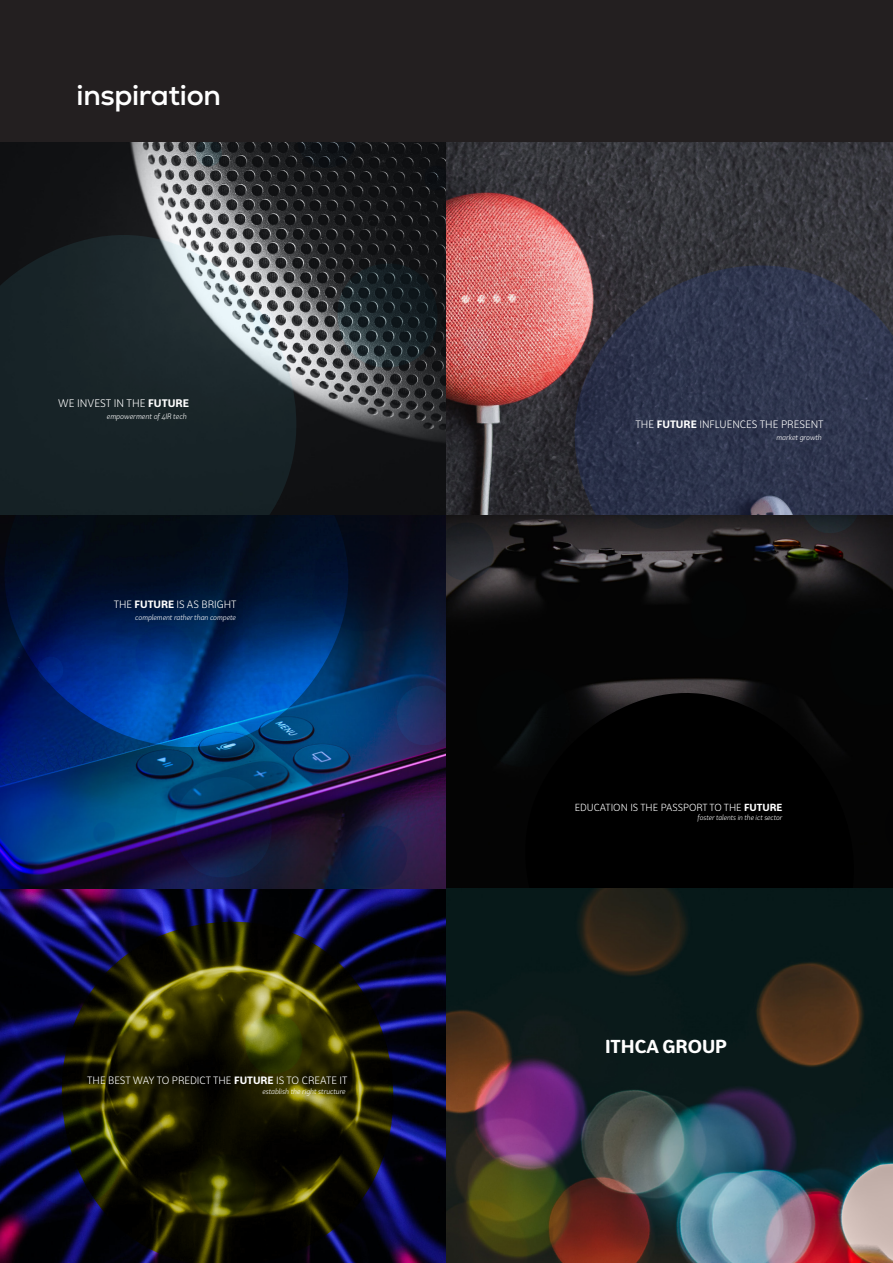
<style>
.page{position:relative;width:893px;height:1263px;background:#fff}
.page>*{position:absolute;margin:0;border:0;box-sizing:border-box;transform-origin:0 0}
.t1{font:700 28.5px "Nexa";letter-spacing:-.01em;color:#fff}
.t2{font:700 18.15px "Bw Surco";color:#fff}
.t3{font:10.65px "Bw Surco";color:#fff}
.t4{font:10.5px "Bw Surco";color:#fff}
.t5{font:10.35px "Bw Surco";color:#fff}
.t6{font:10.05px "Bw Surco";color:#fff}
.t7{font:italic 7.65px "Bw Surco";color:#fff}
.t8{font:italic 7.5px "Bw Surco";color:#fff}
.t9{font:italic 7.35px "Bw Surco";color:#fff}
.t10{font:italic 7.2px "Bw Surco";color:#fff}
.s1{font-weight:700}
</style>
<div class="page">
<div style="left:0;top:0;width:893px;height:142px;background:#231f20"></div>
<img style="left:0;top:142px;width:893px;height:1121px">
<svg style="left:0;top:191px;width:342px;height:325px;background:#313a3d"></svg>
<svg style="left:283px;top:142px;width:87px;height:32px;background:#17191c"></svg>
<svg style="left:314px;top:254px;width:132px;height:123px;background:#2e3438"></svg>
<svg style="left:248px;top:308px;width:32px;height:27px"></svg>
<svg style="left:419px;top:163px;width:27px;height:30px"></svg>
<svg style="left:196px;top:142px;width:32px;height:27px"></svg>
<svg style="left:0;top:516px;width:416px;height:299px;background:#04285c"></svg>
<svg style="left:338px;top:823px;width:72px;height:66px;background:#161f46"></svg>
<svg style="left:383px;top:680px;width:63px;height:71px;background:#1c2f67"></svg>
<svg style="left:122px;top:619px;width:84px;height:71px;background:#003683"></svg>
<svg style="left:291px;top:521px;width:142px;height:120px;background:#04122a"></svg>
<svg style="left:88px;top:820px;width:32px;height:26px"></svg>
<svg style="left:254px;top:680px;width:33px;height:28px"></svg>
<svg style="left:172px;top:518px;width:35px;height:29px"></svg>
<svg style="left:38px;top:654px;width:31px;height:31px"></svg>
<svg style="left:59px;top:919px;width:337px;height:344px;background:#1e1d0f"></svg>
<svg style="left:432px;top:1232px;width:14px;height:31px"></svg>
<svg style="left:187px;top:1151px;width:71px;height:67px;background:#2a2a03"></svg>
<svg style="left:232px;top:1008px;width:84px;height:71px;background:#484a0a"></svg>
<svg style="left:0;top:948px;width:55px;height:71px;background:#01020b"></svg>
<svg style="left:345px;top:896px;width:88px;height:74px;background:#060729"></svg>
<svg style="left:140px;top:767px;width:154px;height:202px;background:#122143"></svg>
<svg style="left:1px;top:1096px;width:142px;height:119px;background:#13141e"></svg>
<svg style="left:366px;top:1032px;width:80px;height:120px;background:#0b0c23"></svg>
<svg style="left:102px;top:1008px;width:34px;height:29px"></svg>
<svg style="left:307px;top:1117px;width:36px;height:30px"></svg>
<svg style="left:348px;top:1256px;width:34px;height:7px"></svg>
<svg style="left:531px;top:221px;width:362px;height:295px;background:#3f3c4d"></svg>
<svg style="left:457px;top:325px;width:31px;height:31px"></svg>
<div style="left:468px;top:637px;width:425px;height:252px;background:#000"></div>
<div style="left:638px;top:866px;width:83px;height:23px;background:#000"></div>
<svg style="left:872px;top:792px;width:21px;height:71px"></svg>
<div style="left:634px;top:714px;width:69px;height:64px;background:#000"></div>
<div style="left:678px;top:576px;width:81px;height:68px;background:#040505"></div>
<svg style="left:446px;top:517px;width:61px;height:69px;background:#2a292c"></svg>
<svg style="left:788px;top:516px;width:85px;height:23px;background:#222326"></svg>
<svg style="left:589px;top:516px;width:137px;height:22px;background:#292628"></svg>
<div style="left:455px;top:660px;width:137px;height:116px;background:#040505"></div>
<div style="left:808px;top:599px;width:85px;height:115px;background:#030505"></div>
<svg style="left:552px;top:576px;width:33px;height:27px"></svg>
<svg style="left:751px;top:681px;width:34px;height:29px"></svg>
<svg style="left:790px;top:816px;width:33px;height:40px"></svg>
<svg style="left:595px;top:840px;width:33px;height:28px"></svg>
<p class="t1" style="left:77px;top:77px;width:146px">inspiration</p>
<p class="t3" style="left:58px;top:396px;width:132px">WE INVEST IN THE <span class="s1">FUTURE</span></p>
<p class="t7" style="left:107px;top:411px;width:81px">empowerment of 4IR tech</p>
<p class="t5" style="left:114px;top:597px;width:124px">THE <span class="s1">FUTURE</span> IS AS BRIGHT</p>
<p class="t9" style="left:135px;top:612px;width:102px">complement rather than compete</p>
<p class="t5" style="left:87px;top:1074px;width:262px">THE BEST WAY TO PREDICT THE <span class="s1">FUTURE</span> IS TO CREATE IT</p>
<p class="t9" style="left:262px;top:1086px;width:85px">establish the right structure</p>
<p class="t4" style="left:635px;top:417px;width:190px">THE <span class="s1">FUTURE</span> INFLUENCES THE PRESENT</p>
<p class="t8" style="left:776px;top:432px;width:47px">market growth</p>
<p class="t6" style="left:575px;top:801px;width:209px">EDUCATION IS THE PASSPORT TO THE <span class="s1">FUTURE</span></p>
<p class="t10" style="left:697px;top:813px;width:86px">foster talents in the ict sector</p>
<p class="t2" style="left:605px;top:1034px;width:123px">ITHCA GROUP</p>
</div>
